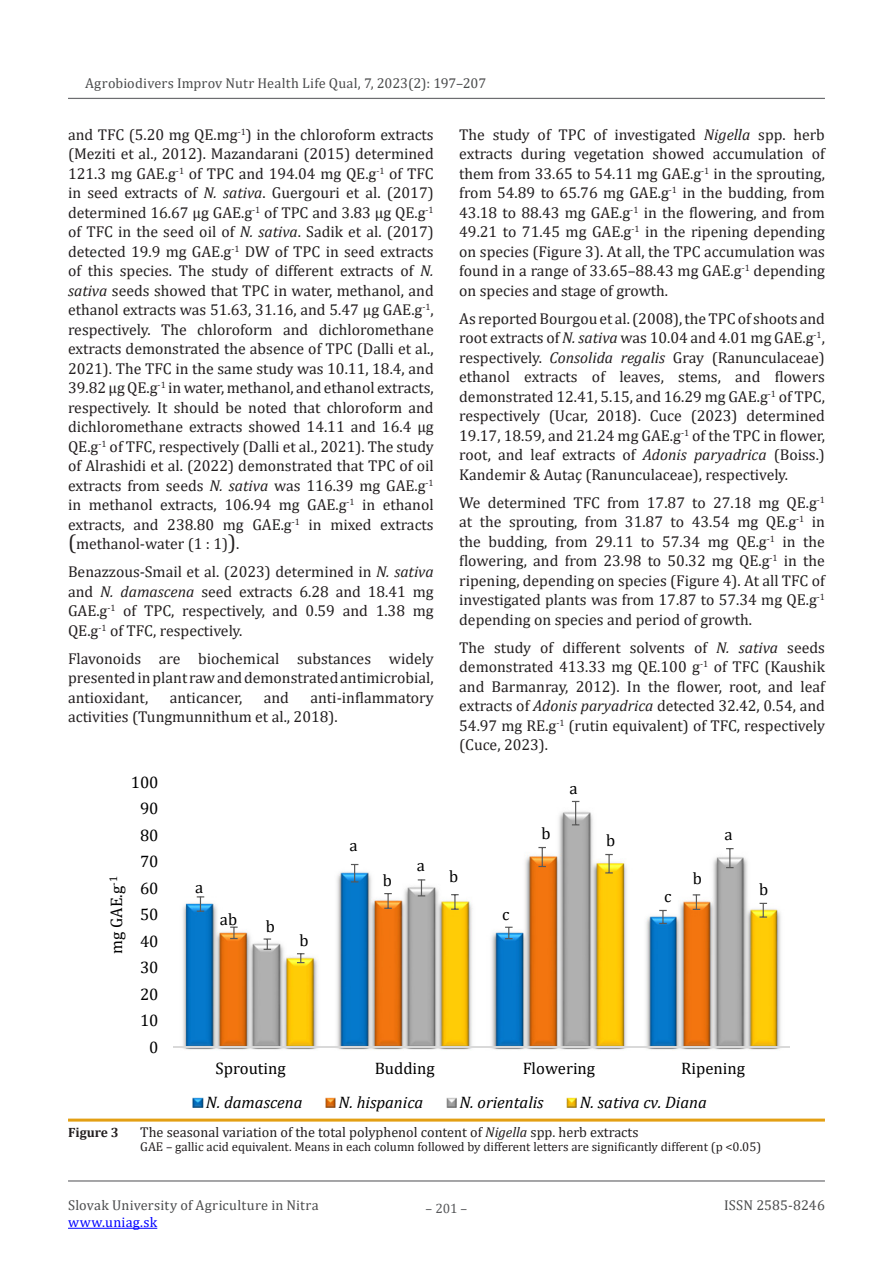
<style>
.page{position:relative;width:893px;height:1263px;background:#fff}
.page>*{position:absolute;margin:0;border:0;box-sizing:border-box;transform-origin:0 0}
.t1{font:16.65px "Cambria";color:#000}
.t2{font:italic 16.65px "Cambria";color:#000}
.blok_ang{font:15.75px/19.5px "Cambria";color:#231f20;text-align:justify}
.t3{font:14.25px "Cambria";letter-spacing:.01em;color:#4b4c4d}
.obrazok{font:14.25px "Cambria";color:#231f20}
.t4{font:14.25px "Cambria";letter-spacing:.02em;color:#00f}
.obrazok-2{font:700 13.5px "Cambria";color:#231f20}
.t5{font:13.5px "Cambria";color:#57585a}
.obrazok_poznamky{font:12.75px "Cambria";color:#231f20}
.s1{font-style:italic}
.s2{font-size:21px}
</style>
<div class="page">
<hr style="left:68px;top:98px;width:757px;height:1px;background:#6c6d70">
<hr style="left:68px;top:1228px;width:89px;height:1px;background:#00f">
<hr style="left:68px;top:1180px;width:757px;height:1px;background:#6c6d70">
<img style="left:183px;top:811px;width:598px;height:239px">
<svg style="left:197px;top:896px;width:7px;height:16px"></svg>
<svg style="left:351px;top:864px;width:7px;height:18px"></svg>
<svg style="left:505px;top:927px;width:8px;height:12px"></svg>
<svg style="left:659px;top:910px;width:8px;height:14px"></svg>
<svg style="left:230px;top:926px;width:8px;height:13px"></svg>
<svg style="left:384px;top:893px;width:8px;height:16px"></svg>
<svg style="left:538px;top:847px;width:8px;height:20px"></svg>
<svg style="left:693px;top:894px;width:7px;height:16px"></svg>
<svg style="left:264px;top:938px;width:7px;height:12px"></svg>
<svg style="left:418px;top:879px;width:7px;height:17px"></svg>
<svg style="left:572px;top:801px;width:7px;height:24px"></svg>
<svg style="left:726px;top:848px;width:8px;height:20px"></svg>
<svg style="left:297px;top:953px;width:7px;height:10px"></svg>
<svg style="left:451px;top:894px;width:8px;height:16px"></svg>
<svg style="left:605px;top:854px;width:8px;height:19px"></svg>
<svg style="left:759px;top:903px;width:8px;height:15px"></svg>
<hr style="left:173px;top:1046px;width:617px;height:2px;background:#d9d9d9">
<svg style="left:193px;top:1098px;width:10px;height:10px"></svg>
<svg style="left:326px;top:1098px;width:10px;height:10px"></svg>
<svg style="left:446px;top:1098px;width:11px;height:10px"></svg>
<svg style="left:566px;top:1098px;width:11px;height:10px"></svg>
<hr style="left:68px;top:1118px;width:757px;height:3px;background:#e39f13">
<p class="t3" style="left:85px;top:74px;width:403px">Agrobiodivers Improv Nutr Health Life Qual, 7, 2023(2): 197–207</p>
<p class="blok_ang" style="left:68px;top:125px;width:367px">and TFC (5.20 mg QE.mg<sup>-1</sup>) in the chloroform extracts (Meziti et al., 2012). Mazandarani (2015) determined 121.3 mg GAE.g<sup>-1</sup> of TPC and 194.04 mg QE.g<sup>-1</sup> of TFC in seed extracts of <span class="s1">N. sativa</span>. Guergouri et al. (2017) determined 16.67 µg GAE.g<sup>-1</sup> of TPC and 3.83 µg QE.g<sup>-1 </sup>of TFC in the seed oil of <span class="s1">N. sativa</span>. Sadik et al. (2017) detected 19.9 mg GAE.g<sup>-1</sup> DW of TPC in seed extracts of this species. The study of different extracts of <span class="s1">N. sativa</span> seeds showed that TPC in water, methanol, and ethanol extracts was 51.63, 31.16, and 5.47 µg GAE.g<sup>-1</sup>, respectively. The chloroform and dichloromethane extracts demonstrated the absence of TPC (Dalli et al., 2021). The TFC in the same study was 10.11, 18.4, and 39.82 µg QE.g<sup>-1</sup> in water, methanol, and ethanol extracts, respectively. It should be noted that chloroform and dichloromethane extracts showed 14.11 and 16.4 µg QE.g<sup>-1</sup> of TFC, respectively (Dalli et al., 2021). The study of Alrashidi et al. (2022) demonstrated that TPC of oil extracts from seeds <span class="s1">N. sativa</span> was 116.39 mg GAE.g<sup>-1 </sup>in methanol extracts, 106.94 mg GAE.g<sup>-1</sup> in ethanol extracts, and 238.80 mg GAE.g<sup>-1</sup> in mixed extracts <span class="s2">(</span>methanol-water (1 : 1)<span class="s2">)</span>.</p>
<p class="blok_ang" style="left:68px;top:562px;width:367px">Benazzous-Smail et al. (2023) determined in <span class="s1">N. sativa </span>and <span class="s1">N. damascena</span> seed extracts 6.28 and 18.41 mg GAE.g<sup>-1</sup> of TPC, respectively, and 0.59 and 1.38 mg QE.g<sup>-1</sup> of TFC, respectively.</p>
<p class="blok_ang" style="left:68px;top:649px;width:367px">Flavonoids are biochemical substances widely presented in plant raw and demonstrated antimicrobial, antioxidant,</p>
<p class="blok_ang" style="left:68px;top:688px;width:367px;text-indent:242px">anti-inflammatory activities (Tungmunnithum et al., 2018).</p>
<p class="blok_ang" style="left:170px;top:688px;width:74px">anticancer,</p>
<p class="blok_ang" style="left:264px;top:688px;width:27px">and</p>
<p class="t1" style="left:131px;top:772px;width:29px">100</p>
<p class="t1" style="left:140px;top:799px;width:20px">90</p>
<p class="t1" style="left:140px;top:825px;width:20px">80</p>
<p class="t1" style="left:350px;top:835px;width:10px">a</p>
<p class="blok_ang" style="left:459px;top:125px;width:367px">The study of TPC of investigated <span class="s1">Nigella</span> spp. herb extracts during vegetation showed accumulation of them from 33.65 to 54.11 mg GAE.g<sup>-1</sup> in the sprouting, from 54.89 to 65.76 mg GAE.g<sup>-1</sup> in the budding, from 43.18 to 88.43 mg GAE.g<sup>-1</sup> in the flowering, and from 49.21 to 71.45 mg GAE.g<sup>-1</sup> in the ripening depending on species (Figure 3). At all, the TPC accumulation was found in a range of 33.65–88.43 mg GAE.g<sup>-1</sup> depending on species and stage of growth.</p>
<p class="blok_ang" style="left:459px;top:309px;width:367px">As reported Bourgou et al. (2008), the TPC of shoots and root extracts of <span class="s1">N. sativa</span> was 10.04 and 4.01 mg GAE.g<sup>-1</sup>, respectively. <span class="s1">Consolida regalis</span> Gray (Ranunculaceae) ethanol extracts of leaves, stems, and flowers demonstrated 12.41, 5.15, and 16.29 mg GAE.g<sup>-1</sup> of TPC, respectively (Ucar, 2018). Cuce (2023) determined 19.17, 18.59, and 21.24 mg GAE.g<sup>-1</sup> of the TPC in flower, root, and leaf extracts of <span class="s1">Adonis paryadrica</span> (Boiss.)<br>Kandemir &amp; Autaç (Ranunculaceae), respectively.</p>
<p class="blok_ang" style="left:459px;top:493px;width:367px">We determined TFC from 17.87 to 27.18 mg QE.g<sup>-1 </sup>at the sprouting, from 31.87 to 43.54 mg QE.g<sup>-1</sup> in the budding, from 29.11 to 57.34 mg QE.g<sup>-1</sup> in the flowering, and from 23.98 to 50.32 mg QE.g<sup>-1</sup> in the ripening, depending on species (Figure 4). At all TFC of investigated plants was from 17.87 to 57.34 mg QE.g<sup>-1 </sup>depending on species and period of growth.</p>
<p class="blok_ang" style="left:459px;top:638px;width:367px">The study of different solvents of <span class="s1">N. sativa</span> seeds demonstrated 413.33 mg QE.100 g<sup>-1</sup> of TFC (Kaushik and Barmanray, 2012). In the flower, root, and leaf extracts of <span class="s1">Adonis paryadrica</span> detected 32.42, 0.54, and 54.97 mg RE.g<sup>-1</sup> (rutin equivalent) of TFC, respectively (Cuce, 2023).</p>
<p class="t1" style="left:541px;top:824px;width:11px">b</p>
<p class="t1" style="left:570px;top:779px;width:10px">a</p>
<p class="t1" style="left:606px;top:830px;width:11px">b</p>
<p class="t1" style="left:724px;top:824px;width:10px">a</p>
<p class="t1" style="left:107px;top:954px;width:79px;rotate:-90deg">mg GAE.g<sup>-1</sup></p>
<p class="t1" style="left:140px;top:852px;width:20px">70</p>
<p class="t1" style="left:140px;top:878px;width:20px">60</p>
<p class="t1" style="left:140px;top:905px;width:20px">50</p>
<p class="t1" style="left:140px;top:931px;width:20px">40</p>
<p class="t1" style="left:140px;top:958px;width:20px">30</p>
<p class="t1" style="left:140px;top:984px;width:20px">20</p>
<p class="t1" style="left:140px;top:1010px;width:20px">10</p>
<p class="t1" style="left:149px;top:1037px;width:11px">0</p>
<p class="t1" style="left:195px;top:877px;width:10px">a</p>
<p class="t1" style="left:220px;top:909px;width:19px">ab</p>
<p class="t1" style="left:266px;top:916px;width:11px">b</p>
<p class="t1" style="left:299px;top:930px;width:11px">b</p>
<p class="t1" style="left:417px;top:855px;width:10px">a</p>
<p class="t1" style="left:383px;top:871px;width:11px">b</p>
<p class="t1" style="left:449px;top:866px;width:11px">b</p>
<p class="t1" style="left:502px;top:904px;width:9px">c</p>
<p class="t1" style="left:664px;top:886px;width:9px">c</p>
<p class="t1" style="left:693px;top:869px;width:11px">b</p>
<p class="t1" style="left:759px;top:880px;width:11px">b</p>
<p class="t1" style="left:216px;top:1058px;width:72px">Sprouting</p>
<p class="t1" style="left:375px;top:1058px;width:61px">Budding</p>
<p class="t1" style="left:523px;top:1058px;width:74px">Flowering</p>
<p class="t1" style="left:681px;top:1058px;width:65px">Ripening</p>
<p class="t2" style="left:206px;top:1091px;width:98px">N. damascena</p>
<p class="t2" style="left:339px;top:1091px;width:86px">N. hispanica</p>
<p class="t2" style="left:459px;top:1091px;width:86px">N. orientalis</p>
<p class="t2" style="left:580px;top:1091px;width:129px">N. sativa cv. Diana</p>
<p class="obrazok-2" style="left:68px;top:1122px;width:52px">Figure 3</p>
<p class="obrazok" style="left:140px;top:1123px;width:500px">The seasonal variation of the total polyphenol content of <span class="s1">Nigella</span> spp. herb extracts</p>
<p class="obrazok_poznamky" style="left:140px;top:1139px;width:622px">GAE – gallic acid equivalent. Means in each column followed by different letters are significantly different (p &lt;0.05)</p>
<p class="t3" style="left:68px;top:1197px;width:252px">Slovak University of Agriculture in Nitra</p>
<p class="t4" style="left:68px;top:1214px;width:91px">www.uniag.sk</p>
<p class="t5" style="left:426px;top:1200px;width:43px">– 201 –</p>
<p class="t3" style="left:724px;top:1197px;width:102px">ISSN 2585-8246</p>
</div>
